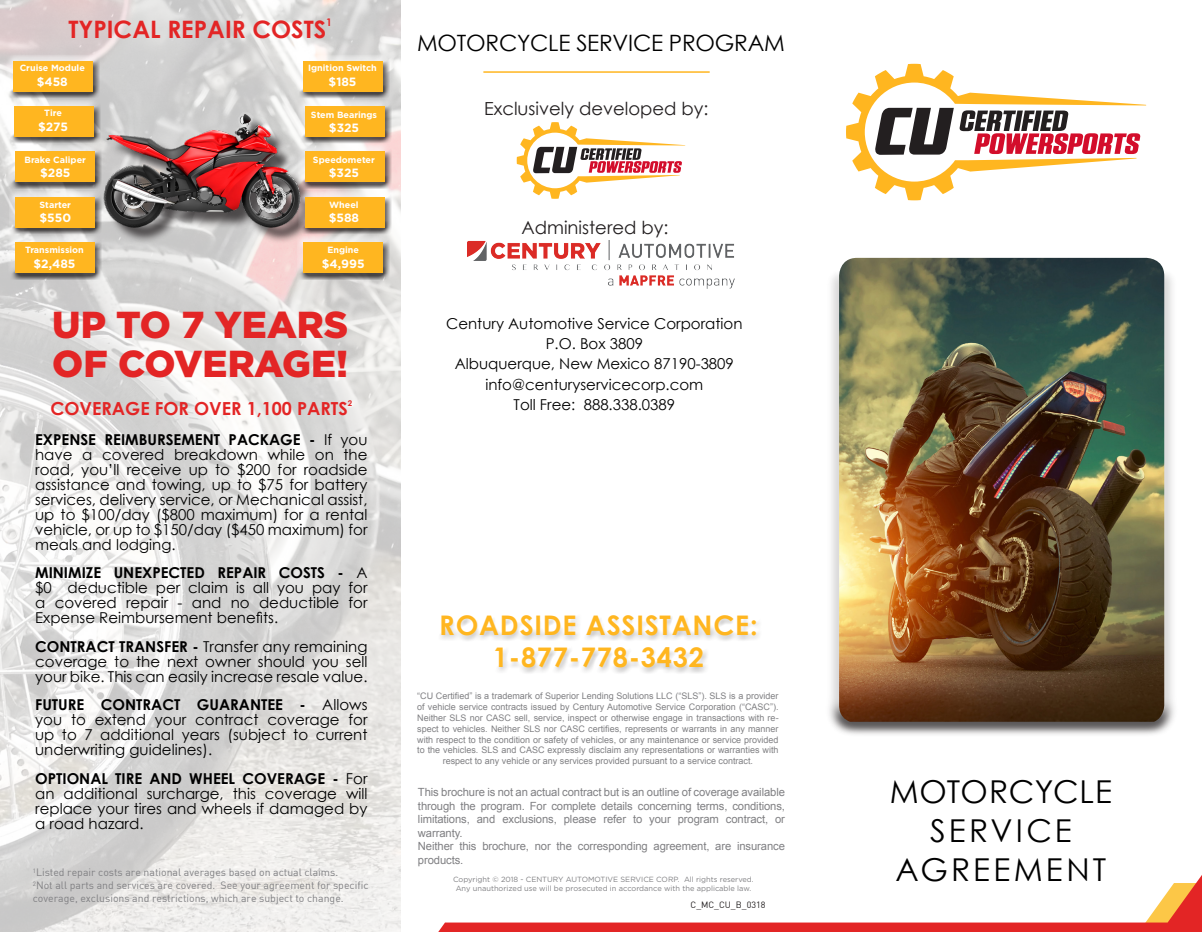
<style>
.page{position:relative;width:1202px;height:932px;background:#fff}
.page>*{position:absolute;margin:0;border:0;box-sizing:border-box;transform-origin:0 0}
.t1{font:900 37.5px "Gotham";color:#e32525}
.t2{font:31.5px "Century Gothic";letter-spacing:.09em;color:#000}
.t3{font:31.5px "Century Gothic";letter-spacing:.025em;color:#000}
.t4{font:700 27px/32.4px "Century Gothic";letter-spacing:.03em;color:#ffb620;text-align:center}
.t5{font:700 24px "Century Gothic";color:#e32525}
.t6{font:22.5px "Century Gothic";letter-spacing:-.01em;color:#000}
.t7{font:18px "Century Gothic";color:#231f20}
.t8{font:700 18px "Century Gothic";color:#e32525}
.t9{font:15px/15px "Century Gothic";color:#000;text-align:justify}
.t10{font:700 12px "Gotham";color:#fff}
.t11{font:11.25px/13.5px "Arial";letter-spacing:-.01em;color:#808083;text-align:justify}
.t12{font:10.5px/12.6px "Dinregular";color:#808083}
.t13{font:700 10.5px "Century Gothic";color:#e32525}
.t14{font:9px/10.8px "Arial";color:#808083;text-align:center}
.t15{font:700 9px "Gotham";color:#fff}
.t16{font:9px "Dinregular";color:#231f20}
.t17{font:700 7.8px "Century Gothic";color:#e32525}
.t18{font:7.5px "Gotham";color:#808083}
.s1{font-weight:700}
</style>
<div class="page">
<img style="left:0;top:0;width:401px;height:932px">
<hr style="left:483px;top:71px;width:226px;height:2px;background:#ffb620">
<div style="left:107px;top:115px;width:210px;height:129px;background:#231f20;opacity:.75"></div>
<img style="left:103px;top:102px;width:198px;height:126px">
<svg style="left:517px;top:122px;width:168px;height:77px"></svg>
<div style="left:436px;top:612px;width:326px;height:62px;background:#231f20;opacity:.75"></div>
<div style="left:824px;top:268px;width:355px;height:469px;background:#231f20;opacity:.75"></div>
<img style="left:839px;top:258px;width:325px;height:463px">
<svg style="left:391px;top:883px;width:10px;height:49px"></svg>
<svg style="left:438px;top:875px;width:764px;height:57px"></svg>
<img style="left:468px;top:240px;width:266px;height:48px">
<div style="left:6px;top:55px;width:92px;height:41px;background:#fff;opacity:.75"></div>
<div style="left:7px;top:57px;width:93px;height:41px;background:#231f20;opacity:.75"></div>
<div style="left:13px;top:61px;width:79px;height:30px;background:#ffb620"></div>
<div style="left:7px;top:100px;width:92px;height:41px;background:#fff;opacity:.75"></div>
<div style="left:8px;top:102px;width:93px;height:42px;background:#231f20;opacity:.75"></div>
<div style="left:14px;top:106px;width:79px;height:30px;background:#ffb620"></div>
<div style="left:8px;top:145px;width:92px;height:41px;background:#fff;opacity:.75"></div>
<div style="left:9px;top:148px;width:93px;height:41px;background:#231f20;opacity:.75"></div>
<div style="left:15px;top:152px;width:79px;height:30px;background:#ffb620"></div>
<div style="left:9px;top:191px;width:92px;height:41px;background:#fff;opacity:.75"></div>
<div style="left:9px;top:193px;width:93px;height:42px;background:#231f20;opacity:.75"></div>
<div style="left:15px;top:197px;width:80px;height:30px;background:#ffb620"></div>
<div style="left:8px;top:236px;width:92px;height:41px;background:#fff;opacity:.75"></div>
<div style="left:9px;top:238px;width:93px;height:42px;background:#231f20;opacity:.75"></div>
<div style="left:15px;top:243px;width:79px;height:30px;background:#ffb620"></div>
<div style="left:297px;top:55px;width:92px;height:41px;background:#fff;opacity:.75"></div>
<div style="left:297px;top:57px;width:93px;height:41px;background:#231f20;opacity:.75"></div>
<div style="left:303px;top:61px;width:80px;height:30px;background:#ffb620"></div>
<div style="left:298px;top:100px;width:92px;height:41px;background:#fff;opacity:.75"></div>
<div style="left:299px;top:102px;width:93px;height:42px;background:#231f20;opacity:.75"></div>
<div style="left:305px;top:106px;width:79px;height:30px;background:#ffb620"></div>
<div style="left:298px;top:145px;width:92px;height:41px;background:#fff;opacity:.75"></div>
<div style="left:299px;top:148px;width:93px;height:41px;background:#231f20;opacity:.75"></div>
<div style="left:305px;top:152px;width:79px;height:30px;background:#ffb620"></div>
<div style="left:298px;top:191px;width:92px;height:41px;background:#fff;opacity:.75"></div>
<div style="left:299px;top:193px;width:93px;height:42px;background:#231f20;opacity:.75"></div>
<div style="left:305px;top:197px;width:79px;height:30px;background:#ffb620"></div>
<div style="left:297px;top:236px;width:92px;height:41px;background:#fff;opacity:.75"></div>
<div style="left:297px;top:238px;width:93px;height:42px;background:#231f20;opacity:.75"></div>
<div style="left:303px;top:243px;width:80px;height:30px;background:#ffb620"></div>
<svg style="left:846px;top:64px;width:300px;height:136px"></svg>
<p class="t5" style="left:68px;top:12px;width:259px">TYPICAL REPAIR COSTS</p>
<p class="t13" style="left:326px;top:15px;width:7px">1</p>
<p class="t15" style="left:20px;top:62px;width:67px">Cruise Module</p>
<p class="t10" style="left:37px;top:74px;width:33px">$458</p>
<p class="t15" style="left:44px;top:107px;width:19px">Tire</p>
<p class="t10" style="left:38px;top:118px;width:31px">$275</p>
<p class="t15" style="left:25px;top:154px;width:63px">Brake Caliper</p>
<p class="t10" style="left:40px;top:165px;width:32px">$285</p>
<p class="t15" style="left:40px;top:198px;width:33px">Starter</p>
<p class="t10" style="left:39px;top:210px;width:33px">$550</p>
<p class="t15" style="left:25px;top:244px;width:60px">Transmission</p>
<p class="t10" style="left:33px;top:255px;width:44px">$2,485</p>
<p class="t15" style="left:308px;top:62px;width:70px">Ignition Switch</p>
<p class="t10" style="left:328px;top:74px;width:29px">$185</p>
<p class="t15" style="left:311px;top:108px;width:68px">Stem Bearings</p>
<p class="t10" style="left:329px;top:120px;width:32px">$325</p>
<p class="t15" style="left:313px;top:154px;width:63px">Speedometer</p>
<p class="t10" style="left:329px;top:165px;width:32px">$325</p>
<p class="t15" style="left:329px;top:199px;width:31px">Wheel</p>
<p class="t10" style="left:329px;top:210px;width:32px">$588</p>
<p class="t15" style="left:327px;top:244px;width:33px">Engine</p>
<p class="t10" style="left:322px;top:255px;width:44px">$4,995</p>
<p class="t1" style="left:52px;top:298px;width:297px">UP TO 7 YEARS</p>
<p class="t1" style="left:52px;top:337px;width:297px">OF COVERAGE!</p>
<p class="t8" style="left:50px;top:395px;width:299px">COVERAGE FOR OVER 1,100 PARTS</p>
<p class="t17" style="left:348px;top:397px;width:6px">2</p>
<p class="t9" style="left:35px;top:431px;width:334px"><span class="s1">EXPENSE REIMBURSEMENT PACKAGE -</span> If you have a covered breakdown while on the road, you’ll receive up to $200 for roadside assistance and towing, up to $75 for battery services, delivery service, or Mechanical assist, up to $100/day ($800 maximum) for a rental vehicle, or up to $150/day ($450 maximum) for meals and lodging.</p>
<p class="t9" style="left:35px;top:565px;width:334px"><span class="s1">MINIMIZE UNEXPECTED REPAIR COSTS -</span> A $0 deductible per claim is all you pay for a covered repair - and no deductible for Expense Reimbursement benefits.</p>
<p class="t9" style="left:35px;top:638px;width:334px"><span class="s1">CONTRACT TRANSFER -</span> Transfer any remaining coverage to the next owner should you sell your bike. This can easily increase resale value.</p>
<p class="t9" style="left:35px;top:697px;width:334px"><span class="s1">FUTURE CONTRACT GUARANTEE -</span> Allows you to extend your contract coverage for up to 7 additional years (subject to current underwriting guidelines).</p>
<p class="t9" style="left:35px;top:770px;width:334px"><span class="s1">OPTIONAL TIRE AND WHEEL COVERAGE -</span> For an additional surcharge, this coverage will replace your tires and wheels if damaged by a road hazard.</p>
<p class="t12" style="left:33px;top:866px;width:307px"><sup>1</sup>Listed repair costs are national averages based on actual claims.</p>
<p class="t12" style="left:33px;top:878px;width:337px"><sup>2</sup>Not all parts and services are covered. See your agreement for specific coverage, exclusions and restrictions, which are subject to change.</p>
<p class="t6" style="left:417px;top:27px;width:369px">MOTORCYCLE SERVICE PROGRAM</p>
<p class="t7" style="left:484px;top:96px;width:226px">Exclusively developed by:</p>
<p class="t7" style="left:521px;top:215px;width:148px">Administered by:</p>
<p class="t9" style="left:446px;top:315px;width:298px">Century Automotive Service Corporation</p>
<p class="t9" style="left:545px;top:336px;width:99px">P.O. Box 3809</p>
<p class="t9" style="left:455px;top:356px;width:280px">Albuquerque, New Mexico 87190-3809</p>
<p class="t9" style="left:485px;top:377px;width:219px">info@centuryservicecorp.com</p>
<p class="t9" style="left:513px;top:397px;width:163px">Toll Free: 888.338.0389</p>
<h3 class="t4" style="left:439px;top:608px;width:320px">ROADSIDE ASSISTANCE:<br>1-877-778-3432</h3>
<p class="t14" style="left:417px;top:691px;width:363px">“CU Certified” is a trademark of Superior Lending Solutions LLC (“SLS”). SLS is a provider of vehicle service contracts issued by Century Automotive Service Corporation (“CASC”).<br>Neither SLS nor CASC sell, service, inspect or otherwise engage in transactions with re&shy;spect to vehicles. Neither SLS nor CASC certifies, represents or warrants in any manner with respect to the condition or safety of vehicles, or any maintenance or service provided to the vehicles. SLS and CASC expressly disclaim any representations or warranties with respect to any vehicle or any services provided pursuant to a service contract.</p>
<p class="t11" style="left:418px;top:785px;width:368px">This brochure is not an actual contract but is an outline of coverage available through the program. For complete details concerning terms, conditions, limitations, and exclusions, please refer to your program contract, or warranty.</p>
<p class="t11" style="left:418px;top:839px;width:368px">Neither this brochure, nor the corresponding agreement, are insurance products.</p>
<p class="t16" style="left:690px;top:899px;width:76px">C_MC_CU_B_0318</p>
<p class="t18" style="left:453px;top:874px;width:302px">Copyright © 2018 - CENTURY AUTOMOTIVE SERVICE CORP. All rights reserved.</p>
<p class="t18" style="left:455px;top:883px;width:297px">Any unauthorized use will be prosecuted in accordance with the applicable law.</p>
<p class="t3" style="left:889px;top:769px;width:224px">MOTORCYCLE</p>
<p class="t2" style="left:930px;top:808px;width:143px">SERVICE</p>
<p class="t2" style="left:895px;top:847px;width:212px">AGREEMENT</p>
</div>
